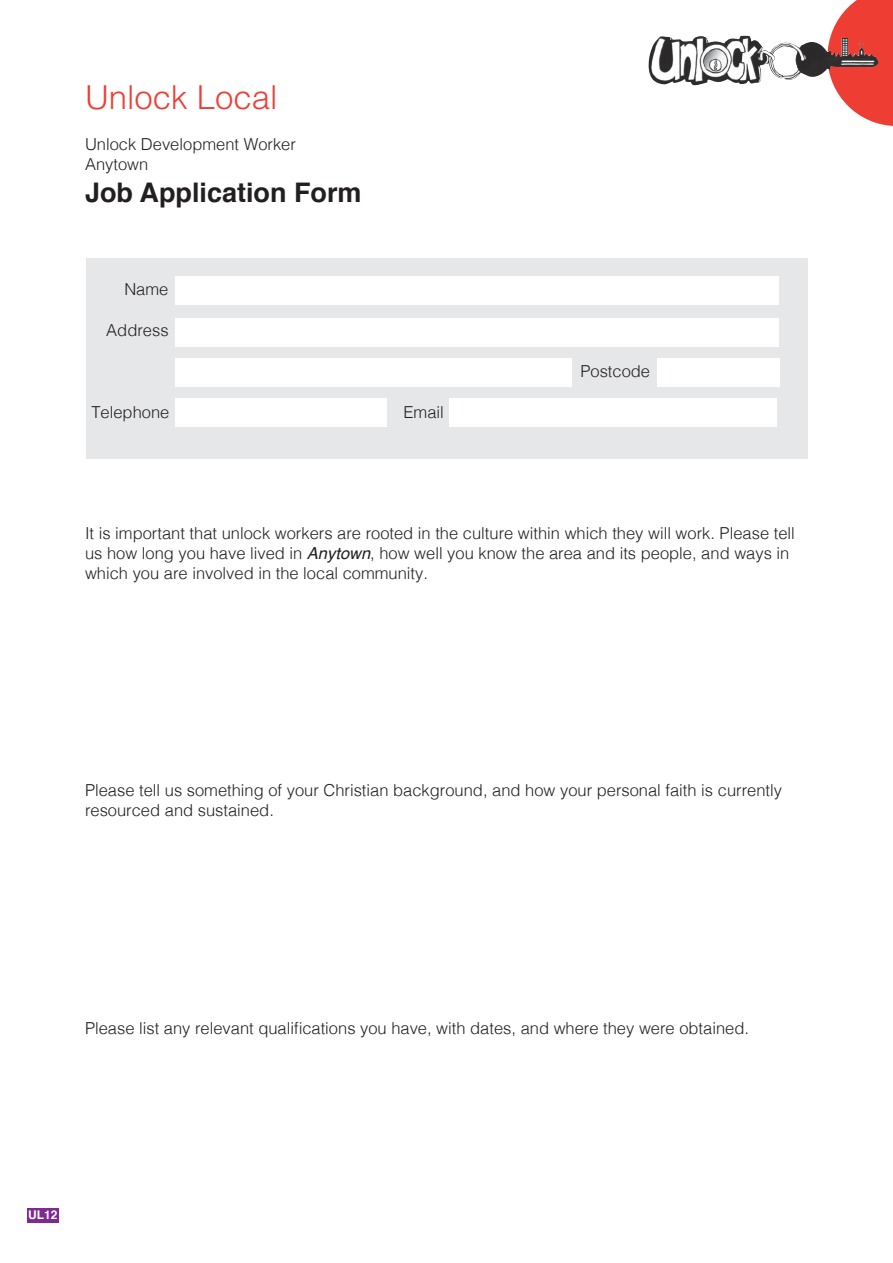
<style>
.page{position:relative;width:893px;height:1263px;background:#fff}
.page>*{position:absolute;margin:0;border:0;box-sizing:border-box;transform-origin:0 0}
.t1{font:300 33px "Helvetica LT Std";color:#ee3e34}
.t2{font:700 27px "Helvetica";color:#231f20}
.t3{font:300 16.5px/19.8px "Helvetica";color:#231f20}
.t4{font:700 12px "Helvetica";color:#fff}
.s1{font-weight:400;font-style:italic}
</style>
<div class="page">
<svg style="left:830px;top:0;width:63px;height:126px"></svg>
<img style="left:649px;top:36px;width:229px;height:49px">
<div style="left:86px;top:258px;width:721px;height:200px;background:#e6e7e9"></div>
<div style="left:175px;top:276px;width:604px;height:29px;background:#fff"></div>
<div style="left:175px;top:318px;width:604px;height:28px;background:#fff"></div>
<div style="left:175px;top:358px;width:397px;height:28px;background:#fff"></div>
<div style="left:175px;top:399px;width:212px;height:28px;background:#fff"></div>
<div style="left:450px;top:399px;width:327px;height:28px;background:#fff"></div>
<div style="left:657px;top:358px;width:122px;height:28px;background:#fff"></div>
<div style="left:27px;top:1208px;width:31px;height:14px;background:#802990"></div>
<h1 class="t1" style="left:85px;top:85px;width:194px">Unlock Local</h1>
<p class="t3" style="left:85px;top:137px;width:212px">Unlock Development Worker<br>Anytown</p>
<h2 class="t2" style="left:85px;top:182px;width:278px">Job Application Form</h2>
<p class="t3" style="left:124px;top:281px;width:46px">Name</p>
<p class="t3" style="left:106px;top:323px;width:64px">Address</p>
<p class="t3" style="left:91px;top:404px;width:79px">Telephone</p>
<p class="t3" style="left:404px;top:404px;width:42px">Email</p>
<p class="t3" style="left:580px;top:363px;width:71px">Postcode</p>
<p class="t3" style="left:85px;top:525px;width:711px">It is important that unlock workers are rooted in the culture within which they will work. Please tell us how long you have lived in <span class="s1">Anytown</span>, how well you know the area and its people, and ways in which you are involved in the local community.</p>
<p class="t3" style="left:85px;top:783px;width:698px">Please tell us something of your Christian background, and how your personal faith is currently resourced and sustained.</p>
<p class="t3" style="left:85px;top:1020px;width:665px">Please list any relevant qualifications you have, with dates, and where they were obtained.</p>
<p class="t4" style="left:28px;top:1210px;width:31px">UL12</p>
</div>
